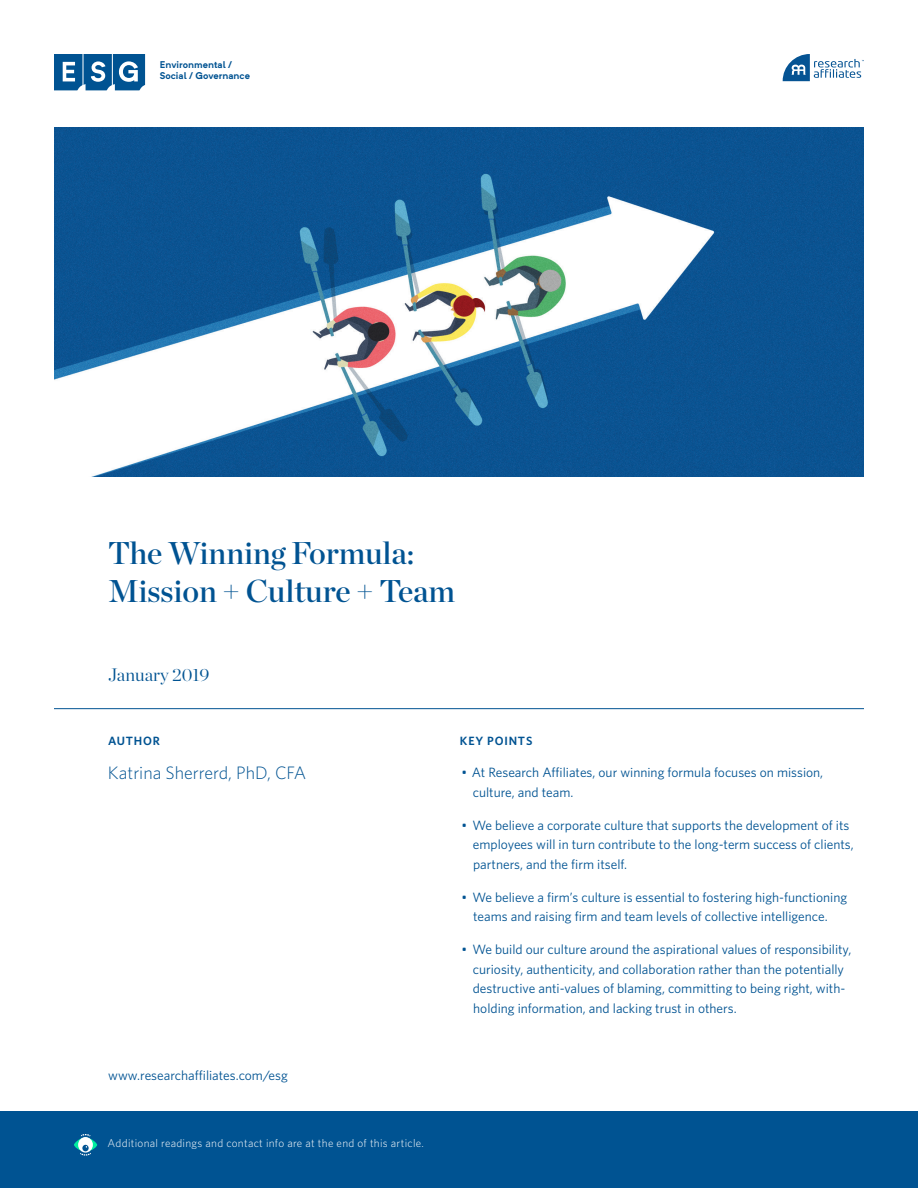
<style>
.page{position:relative;width:918px;height:1188px;background:#fff}
.page>*{position:absolute;margin:0;border:0;box-sizing:border-box;transform-origin:0 0}
.Main_Title{font:31.5px "Chronicle Display Semi";letter-spacing:-.005em;color:#005392}
.Author_By-line{font:300 18px "Whitney";color:#005392}
.Date{font:300 18px "Chronicle Display";color:#005392}
.List__generic{font:13.5px/19.5px "Whitney";color:#005392}
.Category_subhead{font:600 12px "Whitney";letter-spacing:.07em;color:#005392}
.Call-To-Action{font:300 11.25px "Whitney";letter-spacing:.025em;color:#fff}
.t1{font:700 9.6px/10.9px "Neutrif Pro";color:#005392}
</style>
<div class="page">
<div style="left:0;top:1111px;width:918px;height:77px;background:#005392"></div>
<svg style="left:81px;top:1134px;width:10px;height:2px"></svg>
<svg style="left:74px;top:1138px;width:23px;height:13px"></svg>
<svg style="left:78px;top:1137px;width:15px;height:16px"></svg>
<svg style="left:80px;top:1146px;width:11px;height:10px"></svg>
<svg style="left:54px;top:54px;width:92px;height:36px;background:#3677a9"></svg>
<svg style="left:783px;top:54px;width:81px;height:27px"></svg>
<img style="left:54px;top:127px;width:810px;height:349px">
<hr style="left:54px;top:708px;width:810px;height:1px;background:#005392">
<p class="t1" style="left:160px;top:59px;width:92px">Environmental /<br>Social / Governance</p>
<p class="Main_Title" style="left:108px;top:528px;width:308px">The Winning Formula:</p>
<p class="Main_Title" style="left:108px;top:566px;width:349px">Mission + Culture + Team</p>
<p class="Date" style="left:108px;top:661px;width:103px">January 2019</p>
<p class="Category_subhead" style="left:108px;top:733px;width:54px">AUTHOR</p>
<p class="Author_By-line" style="left:108px;top:761px;width:200px">Katrina Sherrerd, PhD, CFA</p>
<p class="List__generic" style="left:108px;top:1065px;width:181px">www.researchaffiliates.com/esg</p>
<p class="Call-To-Action" style="left:108px;top:1136px;width:318px">Additional readings and contact info are at the end of this article.</p>
<p class="Category_subhead" style="left:460px;top:733px;width:74px">KEY POINTS</p>
<p class="List__generic" style="left:473px;top:762px;width:352px;text-indent:-11px">• At Research Affiliates, our winning formula focuses on mission, culture, and team.</p>
<p class="List__generic" style="left:473px;top:815px;width:383px;text-indent:-11px">• We believe a corporate culture that supports the development of its employees will in turn contribute to the long-term success of clients, partners, and the firm itself.</p>
<p class="List__generic" style="left:462px;top:887px;width:387px;text-align:center">• We believe a firm’s culture is essential to fostering high-functioning teams and raising firm and team levels of collective intelligence.</p>
<p class="List__generic" style="left:473px;top:939px;width:380px;text-indent:-11px">• We build our culture around the aspirational values of responsibility, curiosity, authenticity, and collaboration rather than the potentially destructive anti-values of blaming, committing to being right, with&shy;holding information, and lacking trust in others.</p>
</div>
